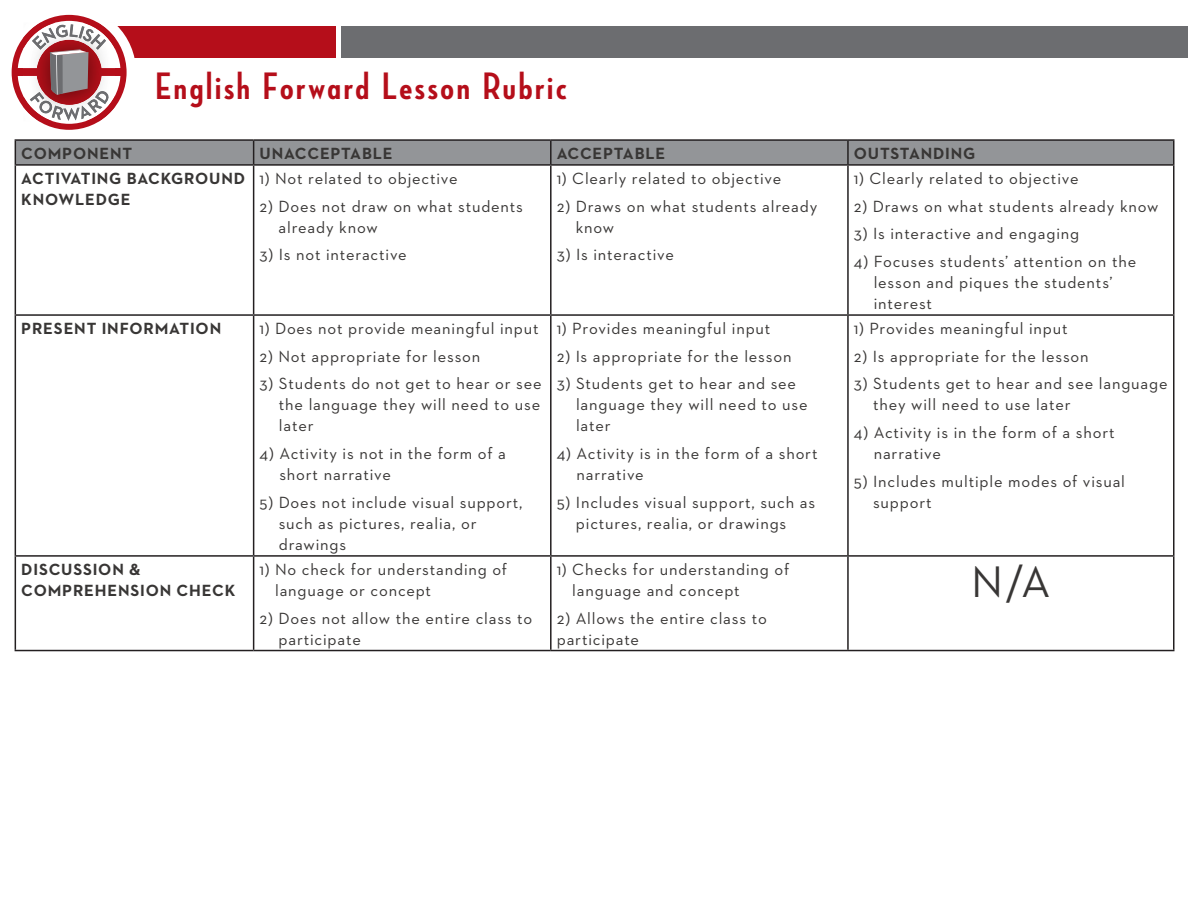
<style>
.page{position:relative;width:1188px;height:918px;background:#fff}
.page>*{position:absolute;margin:0;border:0;box-sizing:border-box;transform-origin:0 0}
.SUBHEAD_GRAY{font:45px "Neutraface 2 Text";color:#383635}
.t1{font:39px "Neutraface Condensed Bold Alt";letter-spacing:.07em;color:#b50e1a}
.SUBHEAD_GRAY-2{font:16.5px/21px "Neutraface 2 Text";letter-spacing:.05em;color:#383635}
.SUBHEAD_GRAY-3{font:700 16.5px/21px "Neutraface 2 Text";letter-spacing:.05em;color:#383635}
</style>
<div class="page">
<svg style="left:11px;top:14px;width:1163px;height:151px"></svg>
<hr style="left:15px;top:164px;width:239px;height:2px;background:#231f20">
<hr style="left:15px;top:166px;width:1px;height:148px;background:#231f20">
<hr style="left:254px;top:164px;width:297px;height:2px;background:#231f20">
<hr style="left:253px;top:166px;width:1px;height:148px;background:#231f20">
<hr style="left:551px;top:164px;width:297px;height:2px;background:#231f20">
<hr style="left:550px;top:166px;width:2px;height:148px;background:#231f20">
<hr style="left:848px;top:164px;width:326px;height:2px;background:#231f20">
<hr style="left:847px;top:166px;width:2px;height:148px;background:#231f20">
<hr style="left:1173px;top:166px;width:1px;height:148px;background:#231f20">
<hr style="left:15px;top:314px;width:239px;height:2px;background:#231f20">
<hr style="left:15px;top:316px;width:1px;height:239px;background:#231f20">
<hr style="left:254px;top:314px;width:297px;height:2px;background:#231f20">
<hr style="left:253px;top:316px;width:1px;height:239px;background:#231f20">
<hr style="left:551px;top:314px;width:297px;height:2px;background:#231f20">
<hr style="left:550px;top:316px;width:2px;height:239px;background:#231f20">
<hr style="left:848px;top:314px;width:326px;height:2px;background:#231f20">
<hr style="left:847px;top:316px;width:2px;height:239px;background:#231f20">
<hr style="left:1173px;top:316px;width:1px;height:239px;background:#231f20">
<hr style="left:15px;top:555px;width:239px;height:2px;background:#231f20">
<hr style="left:15px;top:557px;width:1px;height:93px;background:#231f20">
<hr style="left:254px;top:555px;width:297px;height:2px;background:#231f20">
<hr style="left:253px;top:557px;width:1px;height:93px;background:#231f20">
<hr style="left:551px;top:555px;width:297px;height:2px;background:#231f20">
<hr style="left:550px;top:557px;width:2px;height:93px;background:#231f20">
<hr style="left:848px;top:555px;width:326px;height:2px;background:#231f20">
<hr style="left:847px;top:557px;width:2px;height:93px;background:#231f20">
<hr style="left:1173px;top:557px;width:1px;height:93px;background:#231f20">
<hr style="left:15px;top:650px;width:239px;height:1px;background:#231f20">
<hr style="left:254px;top:650px;width:297px;height:1px;background:#231f20">
<hr style="left:551px;top:650px;width:297px;height:1px;background:#231f20">
<hr style="left:848px;top:650px;width:326px;height:1px;background:#231f20">
<h2 class="t1" style="left:155px;top:64px;width:413px">English Forward Lesson Rubric</h2>
<p class="SUBHEAD_GRAY-3" style="left:21px;top:143px;width:112px">COMPONENT</p>
<p class="SUBHEAD_GRAY-3" style="left:260px;top:143px;width:135px">UNACCEPTABLE</p>
<p class="SUBHEAD_GRAY-3" style="left:557px;top:143px;width:110px">ACCEPTABLE</p>
<p class="SUBHEAD_GRAY-3" style="left:854px;top:143px;width:123px">OUTSTANDING</p>
<p class="SUBHEAD_GRAY-3" style="left:21px;top:168px;width:225px">ACTIVATING BACKGROUND<br>KNOWLEDGE</p>
<p class="SUBHEAD_GRAY-2" style="left:260px;top:167px;width:200px">1) Not related to objective</p>
<p class="SUBHEAD_GRAY-2" style="left:557px;top:167px;width:226px">1) Clearly related to objective</p>
<p class="SUBHEAD_GRAY-2" style="left:576px;top:195px;width:243px;text-indent:-19px">2) Draws on what students already know</p>
<p class="SUBHEAD_GRAY-2" style="left:557px;top:244px;width:119px">3) Is interactive</p>
<p class="SUBHEAD_GRAY-2" style="left:854px;top:167px;width:226px">1) Clearly related to objective</p>
<p class="SUBHEAD_GRAY-2" style="left:854px;top:195px;width:306px">2) Draws on what students already know</p>
<p class="SUBHEAD_GRAY-2" style="left:854px;top:223px;width:227px">3) Is interactive and engaging</p>
<p class="SUBHEAD_GRAY-2" style="left:874px;top:251px;width:264px;text-indent:-20px">4) Focuses students’ attention on the lesson and piques the students’ interest</p>
<p class="SUBHEAD_GRAY-2" style="left:279px;top:195px;width:246px;text-indent:-19px">2) Does not draw on what students already know</p>
<p class="SUBHEAD_GRAY-2" style="left:260px;top:244px;width:149px">3) Is not interactive</p>
<p class="SUBHEAD_GRAY-3" style="left:21px;top:318px;width:201px">PRESENT INFORMATION</p>
<p class="SUBHEAD_GRAY-2" style="left:260px;top:318px;width:281px">1) Does not provide meaningful input</p>
<p class="SUBHEAD_GRAY-2" style="left:260px;top:345px;width:222px">2) Not appropriate for lesson</p>
<p class="SUBHEAD_GRAY-2" style="left:279px;top:373px;width:264px;text-align:justify;text-indent:-19px">3) Students do not get to hear or see the language they will need to use later</p>
<p class="SUBHEAD_GRAY-2" style="left:279px;top:443px;width:228px;text-indent:-20px">4) Activity is not in the form of a short narrative</p>
<p class="SUBHEAD_GRAY-2" style="left:279px;top:492px;width:245px;text-indent:-19px">5) Does not include visual support, such as pictures, realia, or drawings</p>
<p class="SUBHEAD_GRAY-3" style="left:21px;top:559px;width:216px">DISCUSSION &amp;<br>COMPREHENSION CHECK</p>
<p class="SUBHEAD_GRAY-2" style="left:275px;top:558px;width:234px;text-indent:-15px">1) No check for understanding of language or concept</p>
<p class="SUBHEAD_GRAY-2" style="left:279px;top:607px;width:255px;text-indent:-19px">2) Does not allow the entire class to participate</p>
<p class="SUBHEAD_GRAY-2" style="left:557px;top:318px;width:215px">1) Provides meaningful input</p>
<p class="SUBHEAD_GRAY-2" style="left:557px;top:345px;width:236px">2) Is appropriate for the lesson</p>
<p class="SUBHEAD_GRAY-2" style="left:576px;top:373px;width:233px;text-indent:-19px">3) Students get to hear and see language they will need to use later</p>
<p class="SUBHEAD_GRAY-2" style="left:577px;top:443px;width:243px;text-indent:-20px">4) Activity is in the form of a short narrative</p>
<p class="SUBHEAD_GRAY-2" style="left:557px;top:492px;width:260px;text-align:center">5) Includes visual support, such as pictures, realia, or drawings</p>
<p class="SUBHEAD_GRAY-2" style="left:572px;top:558px;width:219px;text-indent:-15px">1) Checks for understanding of language and concept</p>
<p class="SUBHEAD_GRAY-2" style="left:557px;top:607px;width:212px">2) Allows the entire class to participate</p>
<p class="SUBHEAD_GRAY-2" style="left:854px;top:318px;width:215px">1) Provides meaningful input</p>
<p class="SUBHEAD_GRAY-2" style="left:854px;top:345px;width:236px">2) Is appropriate for the lesson</p>
<p class="SUBHEAD_GRAY-2" style="left:873px;top:373px;width:296px;text-indent:-19px">3) Students get to hear and see language they will need to use later</p>
<p class="SUBHEAD_GRAY-2" style="left:874px;top:422px;width:243px;text-indent:-20px">4) Activity is in the form of a short narrative</p>
<p class="SUBHEAD_GRAY-2" style="left:873px;top:471px;width:253px;text-indent:-19px">5) Includes multiple modes of visual support</p>
<p class="SUBHEAD_GRAY" style="left:971px;top:554px;width:81px">N/A</p>
</div>
